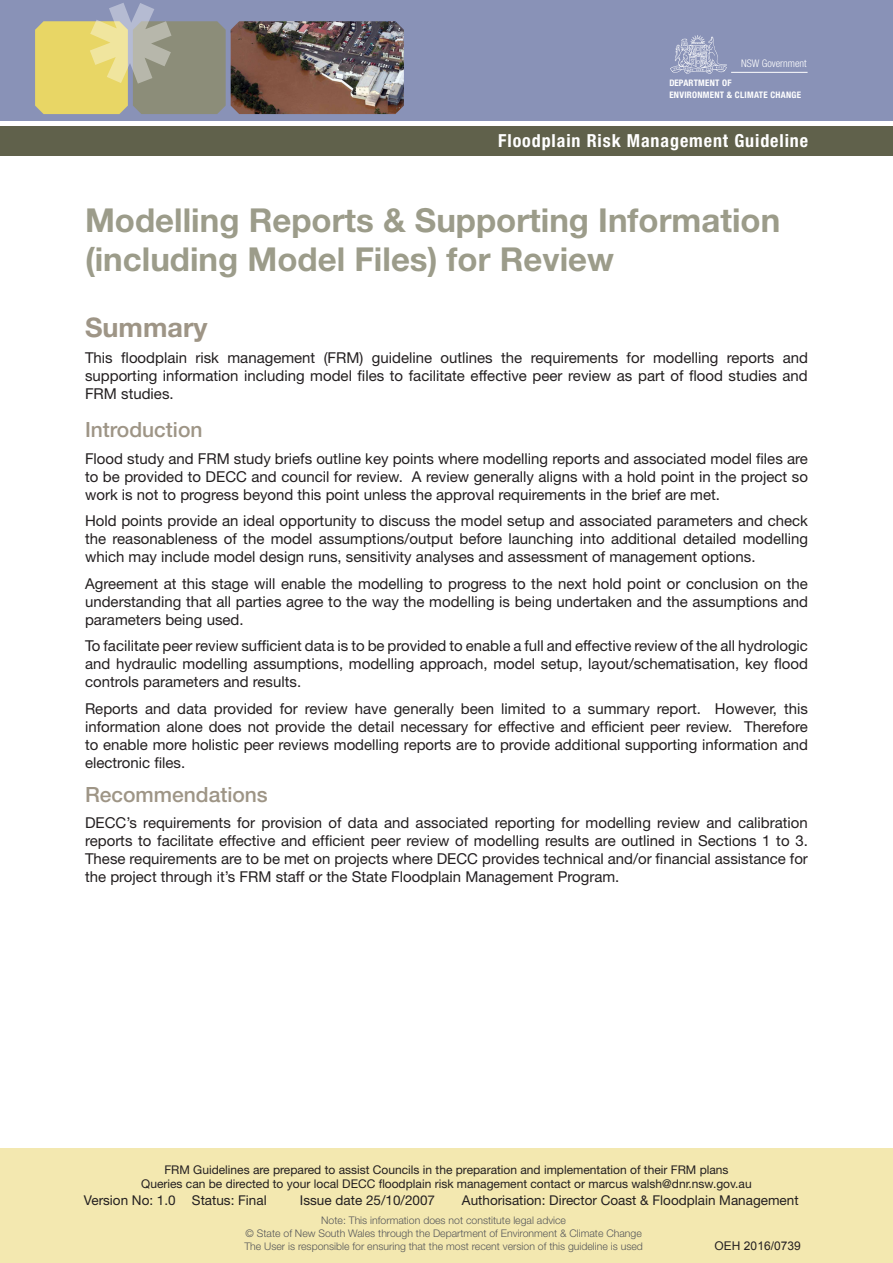
<style>
.page{position:relative;width:893px;height:1263px;background:#fff}
.page>*{position:absolute;margin:0;border:0;box-sizing:border-box;transform-origin:0 0}
.main_header{font:700 33px/39.6px "Helvetica Neue LT";color:#9c9c8a}
.header1{font:700 27px "Helvetica Neue LT";color:#9e9586}
.bodytext{font:500 21px "Helvetica Neue LT";color:#9e9586}
.header1-2{font:500 21px "Helvetica Neue LT";color:#9e9586}
.t1{font:700 condensed 18px "Helvetica Neue LT";letter-spacing:.05em;color:#fff}
.bodytext-2{font:15px/18px "Helvetica Neue LT";color:#231f20;text-align:justify}
.bodytext-3{font:13.5px "Helvetica Neue LT";color:#231f20}
.bodytext-4{font:12px "Helvetica Neue LT";color:#231f20}
.t2{font:12px "Arial";color:#231f20}
.t3{font:300 10.5px "Helvetica Neue LT";color:#57585a}
.t4{font:300 condensed 10.5px "Helvetica Neue LT";color:#fff}
.t5{font:700 condensed 9px "Helvetica Neue LT";letter-spacing:.03em;color:#fff}
.s1{font-style:inherit}
</style>
<div class="page">
<div style="left:0;top:1149px;width:893px;height:114px;background:#f3e8b0"></div>
<div style="left:0;top:0;width:893px;height:147px;background:#8992b7"></div>
<div style="left:0;top:123px;width:893px;height:33px;background:#60614b"></div>
<hr style="left:0;top:121px;width:893px;height:4px;background:#fff">
<svg style="left:35px;top:3px;width:191px;height:111px"></svg>
<img style="left:231px;top:21px;width:173px;height:93px">
<hr style="left:731px;top:72px;width:77px;height:1px;background:#fff">
<svg style="left:670px;top:35px;width:57px;height:39px"></svg>
<p class="t4" style="left:741px;top:57px;width:67px">NSW Government</p>
<p class="t5" style="left:669px;top:77px;width:64px">DEPARTMENT OF</p>
<p class="t5" style="left:669px;top:89px;width:133px">ENVIRONMENT &amp; CLIMATE CHANGE</p>
<p class="t1" style="left:498px;top:129px;width:311px">Floodplain Risk Management Guideline</p>
<p class="main_header" style="left:85px;top:199px;width:697px">Modelling Reports &amp; Supporting Information (including Model Files) for Review</p>
<p class="header1" style="left:85px;top:310px;width:124px">Summary</p>
<p class="bodytext-2" style="left:85px;top:349px;width:724px">This floodplain risk management (FRM) guideline outlines the requirements for modelling reports and supporting information including model files to facilitate effective peer review as part of flood studies and FRM studies.</p>
<p class="header1-2" style="left:85px;top:417px;width:119px">Introduction</p>
<p class="bodytext-2" style="left:85px;top:449px;width:724px">Flood study and FRM study briefs outline key points where modelling reports and associated model files are to be provided to DECC and council for review. A review generally aligns with a hold point in the project so work is not to progress beyond this point unless the approval requirements in the brief are met.</p>
<p class="bodytext-2" style="left:85px;top:512px;width:724px">Hold points provide an ideal opportunity to discuss the model setup and associated parameters and check the reasonableness of the model assumptions/output before launching into additional detailed modelling which may include model design runs, sensitivity analyses and assessment of management options.</p>
<p class="bodytext-2" style="left:85px;top:574px;width:724px">Agreement at this stage will enable the modelling to progress to the next hold point or conclusion on the understanding that all parties agree to the way the modelling is being undertaken and the assumptions and parameters being used.</p>
<p class="bodytext-2" style="left:85px;top:637px;width:724px">To facilitate peer review sufficient data is to be provided to enable a full and effective review of the all hydrologic and hydraulic modelling assumptions, modelling approach, model setup, layout/schematisation, key flood controls parameters and results.</p>
<p class="bodytext-2" style="left:85px;top:699px;width:724px">Reports and data provided for review have generally been limited to a summary report. However, this information alone does not provide the detail necessary for effective and efficient peer review. Therefore to enable more holistic peer reviews modelling reports are to provide additional supporting information and electronic files.</p>
<p class="bodytext" style="left:85px;top:782px;width:184px">Recommendations</p>
<p class="bodytext-2" style="left:85px;top:813px;width:724px">DECC’s requirements for provision of data and associated reporting for modelling review and calibration reports to facilitate effective and efficient peer review of modelling results are outlined in Sections 1 to 3.<br>These requirements are to be met on projects where DECC provides technical and/or financial assistance for the project through it’s FRM staff or the State Floodplain Management Program.</p>
<p class="bodytext-4" style="left:164px;top:1163px;width:566px">FRM Guidelines are prepared to assist Councils in the preparation and implementation of their FRM plans</p>
<p class="bodytext-4" style="left:141px;top:1177px;width:612px">Queries can be directed to your local DECC floodplain risk management contact or marcus walsh@dnr.nsw.gov.au</p>
<p class="bodytext-3" style="left:84px;top:1192px;width:184px">Version No: 1.0 Status: Final</p>
<p class="bodytext-3" style="left:300px;top:1192px;width:137px">Issue date 25/10/2007</p>
<p class="bodytext-3" style="left:462px;top:1192px;width:338px">Authorisation: Director Coast &amp; Floodplain Management</p>
<p class="t3" style="left:321px;top:1214px;width:246px">Note: This information does not constitute legal advice</p>
<p class="t3" style="left:246px;top:1227px;width:398px">© State of New South Wales through the Department of Environment &amp; Climate Change</p>
<p class="t3" style="left:244px;top:1239px;width:400px">The User is responsible for ensuring that the most recent version of this guideline is used</p>
<p class="t2" style="left:715px;top:1238px;width:88px">OEH 2016/073<span class="s1">9</span></p>
</div>
